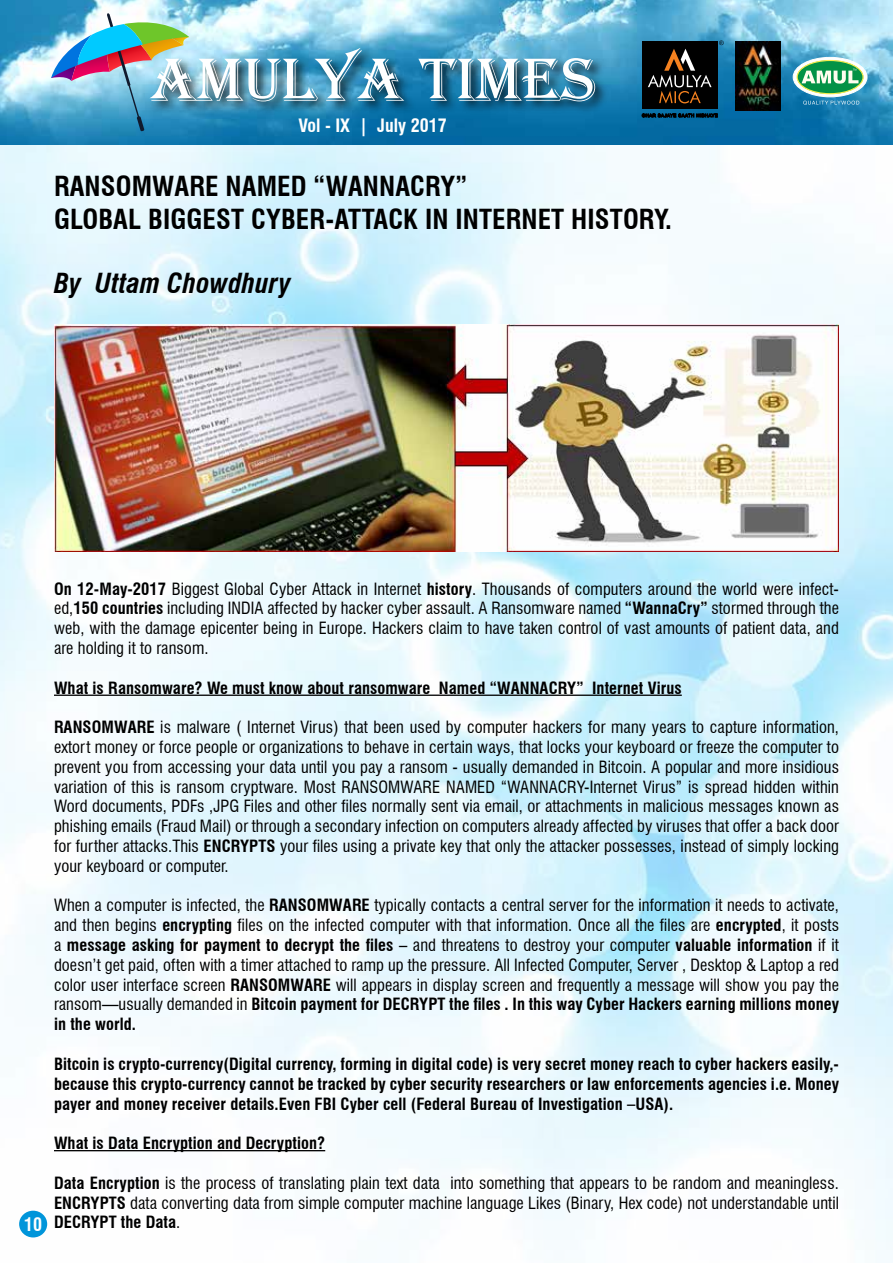
<style>
.page{position:relative;width:893px;height:1263px;background:#fff}
.page>*{position:absolute;margin:0;border:0;box-sizing:border-box;transform-origin:0 0}
.t1{font:63px "Algerian";color:#fff}
.t2{font:700 condensed 27px/32.4px "Swiss 721 BT";letter-spacing:.005em;color:#000}
.t3{font:italic 700 condensed 27px "Swiss 721 BT";letter-spacing:.005em;color:#000}
.t4{font:700 condensed 18px "Swiss 721 BT";color:#fff}
.t5{font:condensed 16.5px/19.8px "Swiss 721 BT";letter-spacing:.005em;color:#000;text-align:justify}
.t6{font:700 condensed 16.5px/19.8px "Swiss 721 BT";letter-spacing:.005em;color:#000;text-align:justify}
.s1{font-weight:700}
.s2{font-size:18px;color:#fff}
.s3{font-weight:400}
</style>
<div class="page">
<img style="left:0;top:145px;width:893px;height:1105px">
<img style="left:0;top:0;width:893px;height:145px">
<div style="left:149px;top:47px;width:460px;height:68px;background:#000;opacity:.75"></div>
<img style="left:736px;top:41px;width:45px;height:69px">
<svg style="left:793px;top:57px;width:74px;height:40px"></svg>
<div style="left:793px;top:57px;width:74px;height:40px;border:1px solid #fff;border-radius:50%"></div>
<svg style="left:797px;top:60px;width:66px;height:34px"></svg>
<div style="left:797px;top:60px;width:67px;height:34px;border:1px solid #f8ee4d;border-radius:50%"></div>
<svg style="left:803px;top:101px;width:56px;height:4px"></svg>
<svg style="left:802px;top:69px;width:56px;height:15px"></svg>
<div style="left:642px;top:42px;width:76px;height:67px;background:#000"></div>
<svg style="left:648px;top:49px;width:64px;height:55px"></svg>
<svg style="left:642px;top:114px;width:76px;height:3px"></svg>
<svg style="left:719px;top:41px;width:5px;height:4px"></svg>
<img style="left:51px;top:13px;width:138px;height:118px">
<hr style="left:54px;top:694px;width:628px;height:2px;background:#000">
<hr style="left:54px;top:1150px;width:271px;height:1px;background:#000">
<img style="left:54px;top:325px;width:785px;height:226px">
<div style="left:19px;top:1211px;width:28px;height:26px;background:#0095da;border-radius:50%"></div>
<h1 class="t1" style="left:149px;top:45px;width:448px">AMULYA TIMES</h1>
<p class="t4" style="left:299px;top:114px;width:150px">Vol - IX | July 2017</p>
<h2 class="t2" style="left:54px;top:170px;width:619px">RANSOMWARE NAMED “WANNACRY”<br>GLOBAL BIGGEST CYBER-ATTACK IN INTERNET HISTORY.</h2>
<h2 class="t3" style="left:54px;top:267px;width:238px">By Uttam Chowdhury</h2>
<p class="t5" style="left:54px;top:579px;width:786px"><span class="s1">On 12-May-2017</span> Biggest Global Cyber Attack in Internet <span class="s1">history</span>. Thousands of computers around the world were infect&shy;ed,<span class="s1">150 countries</span> including INDIA affected by hacker cyber assault. A Ransomware named <span class="s1">“WannaCry”</span> stormed through the web, with the damage epicenter being in Europe. Hackers claim to have taken control of vast amounts of patient data, and are holding it to ransom.</p>
<p class="t6" style="left:54px;top:678px;width:629px">What is Ransomware? We must know about ransomware Named “WANNACRY” Internet Virus</p>
<p class="t5" style="left:54px;top:717px;width:787px"><span class="s1">RANSOMWARE</span> is malware ( Internet Virus) that been used by computer hackers for many years to capture information, extort money or force people or organizations to behave in certain ways, that locks your keyboard or freeze the computer to prevent you from accessing your data until you pay a ransom - usually demanded in Bitcoin. A popular and more insidious variation of this is ransom cryptware. Most RANSOMWARE NAMED “WANNACRY-Internet Virus” is spread hidden within Word documents, PDFs ,JPG Files and other files normally sent via email, or attachments in malicious messages known as phishing emails (Fraud Mail) or through a secondary infection on computers already affected by viruses that offer a back door for further attacks.This <span class="s1">ENCRYPTS</span> your files using a private key that only the attacker possesses, instead of simply locking your keyboard or computer.</p>
<p class="t5" style="left:54px;top:895px;width:787px">When a computer is infected, the <span class="s1">RANSOMWARE</span> typically contacts a central server for the information it needs to activate, and then begins <span class="s1">encrypting</span> files on the infected computer with that information. Once all the files are <span class="s1">encrypted</span>, it posts a <span class="s1">message asking for payment to decrypt the files</span> – and threatens to destroy your computer <span class="s1">valuable information</span> if it doesn’t get paid, often with a timer attached to ramp up the pressure. All Infected Computer, Server , Desktop &amp; Laptop a red color user interface screen <span class="s1">RANSOMWARE</span> will appears in display screen and frequently a message will show you pay the ransom—usually demanded in <span class="s1">Bitcoin payment for DECRYPT the files . In this way Cyber Hackers earning millions money in the world.</span></p>
<p class="t6" style="left:54px;top:1054px;width:786px">Bitcoin is crypto-currency(Digital currency, forming in digital code) is very secret money reach to cyber hackers easily,- because this crypto-currency cannot be tracked by cyber security researchers or law enforcements agencies i.e. Money payer and money receiver details.Even FBI Cyber cell (Federal Bureau of Investigation –USA).</p>
<p class="t6" style="left:54px;top:1133px;width:273px">What is Data Encryption and Decryption?</p>
<p class="t5" style="left:54px;top:1173px;width:786px"><span class="s1">Data Encryption</span> is the process of translating plain text data into something that appears to be random and meaningless.</p>
<p class="t5" style="left:54px;top:1192px;width:786px"><span class="s1">ENCRYPTS</span> data converting data from simple computer machine language Likes (Binary, Hex code) not understandable until</p>
<p class="t6" style="left:24px;top:1212px;width:158px"><span class="s2">10</span> DECRYPT the Data<span class="s3">.</span></p>
</div>
